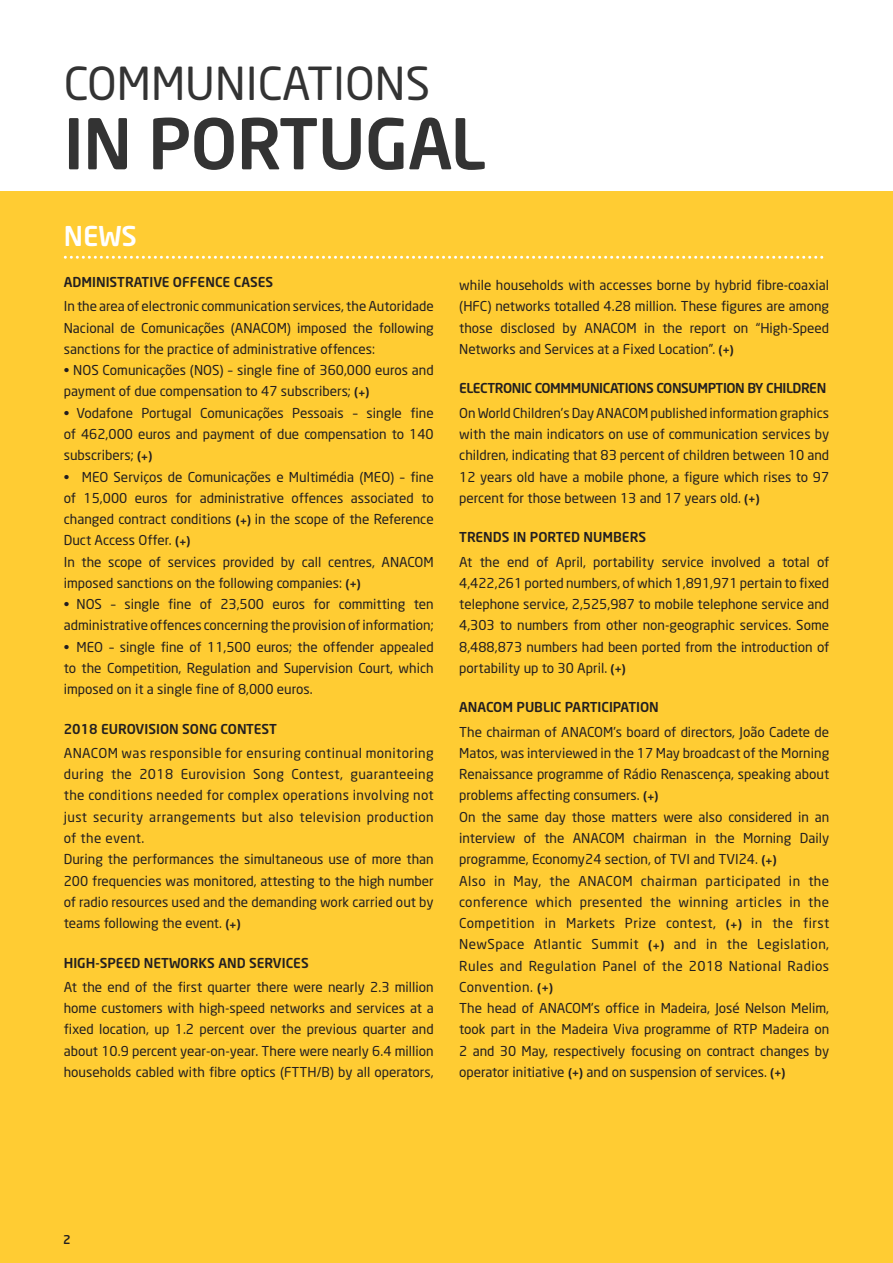
<style>
.page{position:relative;width:893px;height:1263px;background:#fff}
.page>*{position:absolute;margin:0;border:0;box-sizing:border-box;transform-origin:0 0}
.t1{font:500 69px "Neo Sans";letter-spacing:-.01em;color:#333}
.t2{font:45px "Neo Sans";color:#333}
.TÍTULOS_GRANDES{font:500 27px "Neo Sans";color:#fff}
.Texto{font:13.5px/21.3px "Neo Sans";color:#231f20;text-align:justify}
.SUBTÍTULO_ALL_CAPS{font:500 13.5px "Neo Sans";color:#231f20}
.SUBTÍTULO_ALL_CAPS-2{font:500 13.5px "Neo Sans";letter-spacing:-.03em;color:#231f20}
.t3{font:500 12px "Neo Sans";color:#231f20}
.s1{font-weight:500;font-size:12px}
</style>
<div class="page">
<div style="left:0;top:191px;width:893px;height:1072px;background:#fc3"></div>
<svg style="left:65px;top:256px;width:759px;height:3px"></svg>
<p class="t2" style="left:64px;top:56px;width:368px">COMMUNICATIONS</p>
<p class="t1" style="left:64px;top:100px;width:424px">IN PORTUGAL</p>
<p class="TÍTULOS_GRANDES" style="left:64px;top:219px;width:75px">NEWS</p>
<p class="SUBTÍTULO_ALL_CAPS" style="left:64px;top:274px;width:211px">ADMINISTRATIVE OFFENCE CASES</p>
<p class="Texto" style="left:64px;top:296px;width:371px">In the area of electronic communication services, the Autoridade Nacional de Comunicações (ANACOM) imposed the following sanctions for the practice of administrative offences:</p>
<p class="Texto" style="left:64px;top:359px;width:371px">• NOS Comunicações (NOS) – single fine of 360,000 euros and payment of due compensation to 47 subscribers; <span class="s1">(</span><sub>+</sub><span class="s1">)</span></p>
<p class="Texto" style="left:64px;top:402px;width:371px">• Vodafone Portugal Comunicações Pessoais – single fine of 462,000 euros and payment of due compensation to 140 subscribers; <span class="s1">(</span><sub>+</sub><span class="s1">)</span></p>
<p class="Texto" style="left:64px;top:466px;width:371px">• MEO Serviços de Comunicações e Multimédia (MEO) – fine of 15,000 euros for administrative offences associated to changed contract conditions <span class="s1">(</span><sub>+</sub><span class="s1">)</span> in the scope of the Reference Duct Access Offer. <span class="s1">(</span><sub>+</sub><span class="s1">)</span></p>
<p class="Texto" style="left:64px;top:551px;width:371px">In the scope of services provided by call centres, ANACOM imposed sanctions on the following companies: <span class="s1">(</span><sub>+</sub><span class="s1">)</span></p>
<p class="Texto" style="left:64px;top:593px;width:371px">• NOS – single fine of 23,500 euros for committing ten administrative offences concerning the provision of information;</p>
<p class="Texto" style="left:64px;top:636px;width:371px">• MEO – single fine of 11,500 euros; the offender appealed to the Competition, Regulation and Supervision Court, which imposed on it a single fine of 8,000 euros.</p>
<p class="SUBTÍTULO_ALL_CAPS" style="left:64px;top:720px;width:215px">2018 EUROVISION SONG CONTEST</p>
<p class="Texto" style="left:64px;top:742px;width:371px">ANACOM was responsible for ensuring continual monitoring during the 2018 Eurovision Song Contest, guaranteeing the conditions needed for complex operations involving not just security arrangements but also television production of the event.</p>
<p class="Texto" style="left:64px;top:848px;width:371px">During the performances the simultaneous use of more than 200 frequencies was monitored, attesting to the high number of radio resources used and the demanding work carried out by teams following the event. <span class="s1">(</span><sub>+</sub><span class="s1">)</span></p>
<p class="SUBTÍTULO_ALL_CAPS" style="left:64px;top:954px;width:246px">HIGH-SPEED NETWORKS AND SERVICES</p>
<p class="Texto" style="left:64px;top:976px;width:371px">At the end of the first quarter there were nearly 2.3 million home customers with high-speed networks and services at a fixed location, up 1.2 percent over the previous quarter and about 10.9 percent year-on-year. There were nearly 6.4 million households cabled with fibre optics (FTTH/B) by all operators,</p>
<p class="Texto" style="left:459px;top:274px;width:371px">while households with accesses borne by hybrid fibre-coaxial (HFC) networks totalled 4.28 million. These figures are among those disclosed by ANACOM in the report on “High-Speed Networks and Services at a Fixed Location”. <span class="s1">(</span><sub>+</sub><span class="s1">)</span></p>
<p class="SUBTÍTULO_ALL_CAPS-2" style="left:459px;top:380px;width:369px">ELECTRONIC COMMMUNICATIONS CONSUMPTION BY CHILDREN</p>
<p class="Texto" style="left:459px;top:402px;width:371px">On World Children’s Day ANACOM published information graphics with the main indicators on use of communication services by children, indicating that 83 percent of children between 10 and 12 years old have a mobile phone, a figure which rises to 97 percent for those between 13 and 17 years old. <span class="s1">(</span><sub>+</sub><span class="s1">)</span></p>
<p class="SUBTÍTULO_ALL_CAPS" style="left:459px;top:529px;width:188px">TRENDS IN PORTED NUMBERS</p>
<p class="Texto" style="left:459px;top:551px;width:371px">At the end of April, portability service involved a total of 4,422,261 ported numbers, of which 1,891,971 pertain to fixed telephone service, 2,525,987 to mobile telephone service and 4,303 to numbers from other non-geographic services. Some 8,488,873 numbers had been ported from the introduction of portability up to 30 April. <span class="s1">(</span><sub>+</sub><span class="s1">)</span></p>
<p class="SUBTÍTULO_ALL_CAPS" style="left:459px;top:699px;width:201px">ANACOM PUBLIC PARTICIPATION</p>
<p class="Texto" style="left:459px;top:721px;width:371px">The chairman of ANACOM’s board of directors, João Cadete de Matos, was interviewed in the 17 May broadcast of the Morning Renaissance programme of Rádio Renascença, speaking about problems affecting consumers. <span class="s1">(</span><sub>+</sub><span class="s1">)</span></p>
<p class="Texto" style="left:459px;top:806px;width:371px">On the same day those matters were also considered in an interview of the ANACOM chairman in the Morning Daily programme, Economy24 section, of TVI and TVI24. <span class="s1">(</span><sub>+</sub><span class="s1">)</span></p>
<p class="Texto" style="left:459px;top:870px;width:371px">Also in May, the ANACOM chairman participated in the conference which presented the winning articles in the Competition in Markets Prize contest, <span class="s1">(</span><sub>+</sub><span class="s1">)</span> in the first NewSpace Atlantic Summit <span class="s1">(</span><sub>+</sub><span class="s1">)</span> and in the Legislation, Rules and Regulation Panel of the 2018 National Radios Convention. <span class="s1">(</span><sub>+</sub><span class="s1">)</span></p>
<p class="Texto" style="left:459px;top:997px;width:371px">The head of ANACOM’s office in Madeira, José Nelson Melim, took part in the Madeira Viva programme of RTP Madeira on 2 and 30 May, respectively focusing on contract changes by operator initiative <span class="s1">(</span><sub>+</sub><span class="s1">)</span> and on suspension of services. <span class="s1">(</span><sub>+</sub><span class="s1">)</span></p>
<p class="t3" style="left:63px;top:1232px;width:9px">2</p>
</div>
